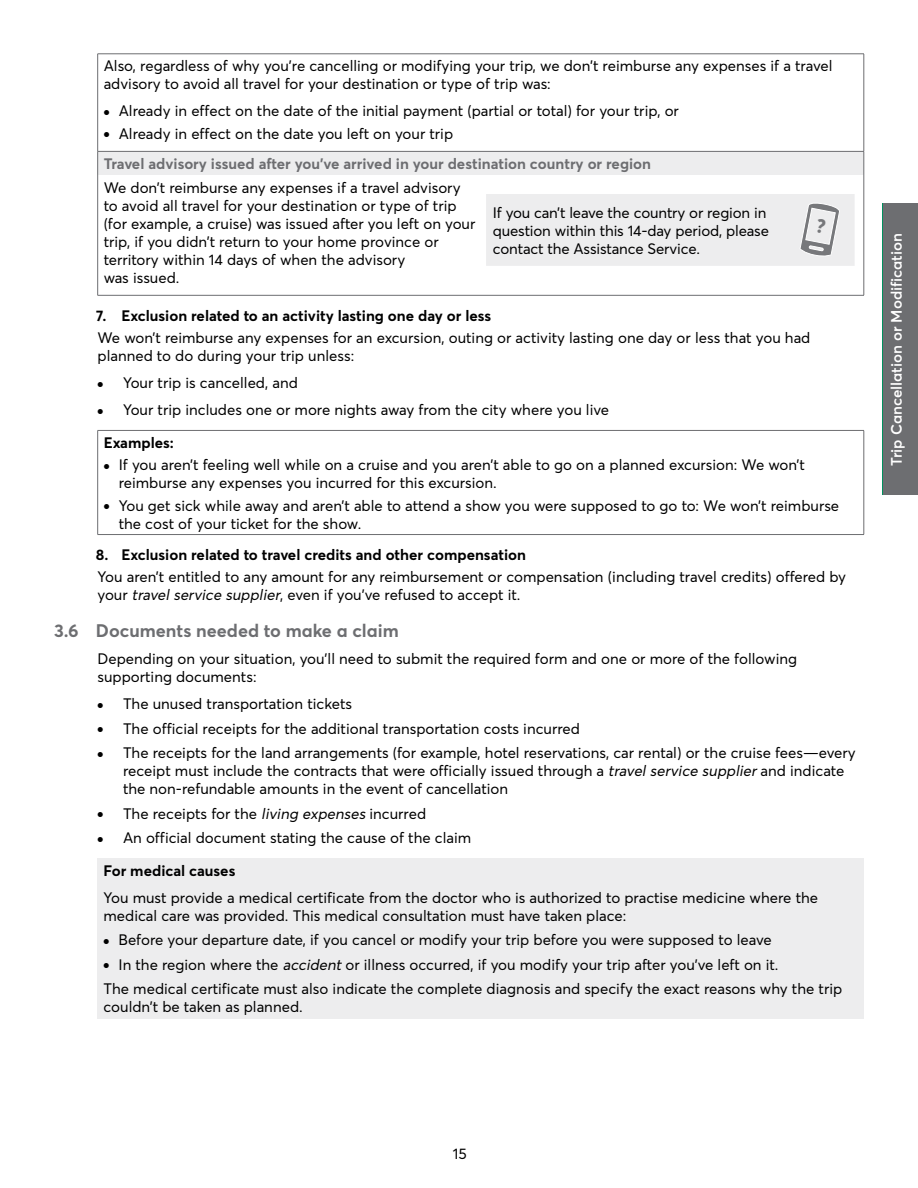
<style>
.page{position:relative;width:918px;height:1188px;background:#fff}
.page>*{position:absolute;margin:0;border:0;box-sizing:border-box;transform-origin:0 0}
.t1{font:700 18px "Averta";color:#6d6e71}
.t2{font:15px/18px "Averta";color:#000}
.t3{font:700 15px/30.3px "Averta";color:#6d6e71}
.t4{font:700 15px "Averta";color:#000}
.t5{font:600 15px "Averta";color:#fff}
.s1{font-size:9px}
.s2{font-weight:400;font-size:9px;color:#000}
.s3{font-weight:400;color:#000}
.s4{font-weight:700}
.s5{font-style:italic}
</style>
<div class="page">
<div style="left:883px;top:204px;width:35px;height:291px;background:#6d6e71"></div>
<div style="left:98px;top:151px;width:766px;height:24px;background:#ededee"></div>
<hr style="left:97px;top:54px;width:1px;height:97px;background:#6d6e71">
<hr style="left:864px;top:54px;width:1px;height:97px;background:#6d6e71">
<hr style="left:98px;top:151px;width:766px;height:1px;background:#6d6e71">
<svg style="left:97px;top:152px;width:1px;height:23px"></svg>
<svg style="left:864px;top:152px;width:1px;height:23px"></svg>
<hr style="left:97px;top:175px;width:1px;height:120px;background:#6d6e71">
<hr style="left:864px;top:175px;width:1px;height:120px;background:#6d6e71">
<hr style="left:98px;top:295px;width:766px;height:1px;background:#6d6e71">
<hr style="left:98px;top:54px;width:766px;height:1px;background:#6d6e71">
<hr style="left:98px;top:430px;width:766px;height:1px;background:#6d6e71">
<hr style="left:97px;top:431px;width:1px;height:103px;background:#6d6e71">
<hr style="left:864px;top:431px;width:1px;height:103px;background:#6d6e71">
<hr style="left:98px;top:534px;width:766px;height:1px;background:#6d6e71">
<div style="left:98px;top:858px;width:766px;height:160px;background:#ededee"></div>
<div style="left:486px;top:194px;width:369px;height:72px;background:#ededee"></div>
<svg style="left:800px;top:203px;width:40px;height:53px"></svg>
<p class="t2" style="left:104px;top:57px;width:730px">Also, regardless of why you’re cancelling or modifying your trip, we don’t reimburse any expenses if a travel advisory to avoid all travel for your destination or type of trip was:</p>
<p class="t2" style="left:104px;top:102px;width:577px"><span class="s1">●</span> Already in effect on the date of the initial payment (partial or total) for your trip, or</p>
<p class="t3" style="left:104px;top:118px;width:549px"><span class="s2">●</span> <span class="s3">Already in effect on the date you left on your trip<br></span>Travel advisory issued after you’ve arrived in your destination country or region</p>
<p class="t2" style="left:104px;top:178px;width:373px">We don’t reimburse any expenses if a travel advisory to avoid all travel for your destination or type of trip (for example, a cruise) was issued after you left on your trip, if you didn’t return to your home province or territory within 14 days of when the advisory<br>was issued.</p>
<p class="t4" style="left:96px;top:306px;width:397px">7. Exclusion related to an activity lasting one day or less</p>
<p class="t2" style="left:98px;top:329px;width:714px">We won’t reimburse any expenses for an excursion, outing or activity lasting one day or less that you had planned to do during your trip unless:</p>
<p class="t2" style="left:98px;top:374px;width:202px"><span class="s1">●</span> Your trip is cancelled, and</p>
<p class="t2" style="left:104px;top:394px;width:507px;line-height:32.7px;text-indent:-6px"><span class="s1">●</span> Your trip includes one or more nights away from the city where you live<br><span class="s4">Examples:</span></p>
<p class="t2" style="left:119px;top:456px;width:688px;text-indent:-15px"><span class="s1">●</span> If you aren’t feeling well while on a cruise and you aren’t able to go on a planned excursion: We won’t reimburse any expenses you incurred for this excursion.</p>
<p class="t2" style="left:119px;top:496px;width:722px;text-indent:-15px"><span class="s1">●</span> You get sick while away and aren’t able to attend a show you were supposed to go to: We won’t reimburse the cost of your ticket for the show.</p>
<p class="t4" style="left:96px;top:545px;width:432px">8. Exclusion related to travel credits and other compensation</p>
<p class="t2" style="left:97px;top:568px;width:750px">You aren’t entitled to any amount for any reimbursement or compensation (including travel credits) offered by your <span class="s5">travelservice supplier</span>, even if you’ve refused to accept it.</p>
<p class="t1" style="left:54px;top:620px;width:346px">3.6 Documents needed to make a claim</p>
<p class="t2" style="left:98px;top:650px;width:701px">Depending on your situation, you’ll need to submit the required form and one or more of the following supporting documents:</p>
<p class="t2" style="left:98px;top:695px;width:256px"><span class="s1">●</span> The unused transportation tickets</p>
<p class="t2" style="left:98px;top:720px;width:484px"><span class="s1">●</span> The official receipts for the additional transportation costs incurred</p>
<p class="t2" style="left:123px;top:744px;width:734px;text-indent:-26px"><span class="s1">●</span> The receipts for the land arrangements (for example, hotel reservations, car rental) or the cruise fees—every receipt must include the contracts that were officially issued through a <span class="s5">travelservice supplier</span>and indicate the non-refundable amounts in the event of cancellation</p>
<p class="t2" style="left:98px;top:805px;width:330px"><span class="s1">●</span> The receipts for the <span class="s5">living expenses</span> incurred</p>
<p class="t2" style="left:104px;top:822px;width:369px;line-height:32.5px;text-indent:-6px"><span class="s1">●</span> An official document stating the cause of the claim<br><span class="s4">For medical causes</span></p>
<p class="t2" style="left:104px;top:889px;width:716px">You must provide a medical certificate from the doctor who is authorized to practise medicine where the medical care was provided. This medical consultation must have taken place:</p>
<p class="t2" style="left:104px;top:931px;width:670px"><span class="s1">●</span> Before your departure date, if you cancel or modify your trip before you were supposed to leave</p>
<p class="t2" style="left:104px;top:952px;width:740px;line-height:24.5px"><span class="s1">●</span> In the region where the <span class="s5">accident</span>or illness occurred, if you modify your trip after you’ve left on it.<br>The medical certificate must also indicate the complete diagnosis and specify the exact reasons why the trip</p>
<p class="t2" style="left:104px;top:998px;width:201px">couldn’t be taken as planned.</p>
<p class="t2" style="left:493px;top:203px;width:278px">If you can’t leave the country or region in question within this 14-day period, please contact the Assistance Service.</p>
<p class="t5" style="left:887px;top:466px;width:234px;rotate:-90deg">Trip Cancellation or Modification</p>
<p class="t2" style="left:453px;top:1145px;width:15px">15</p>
</div>
